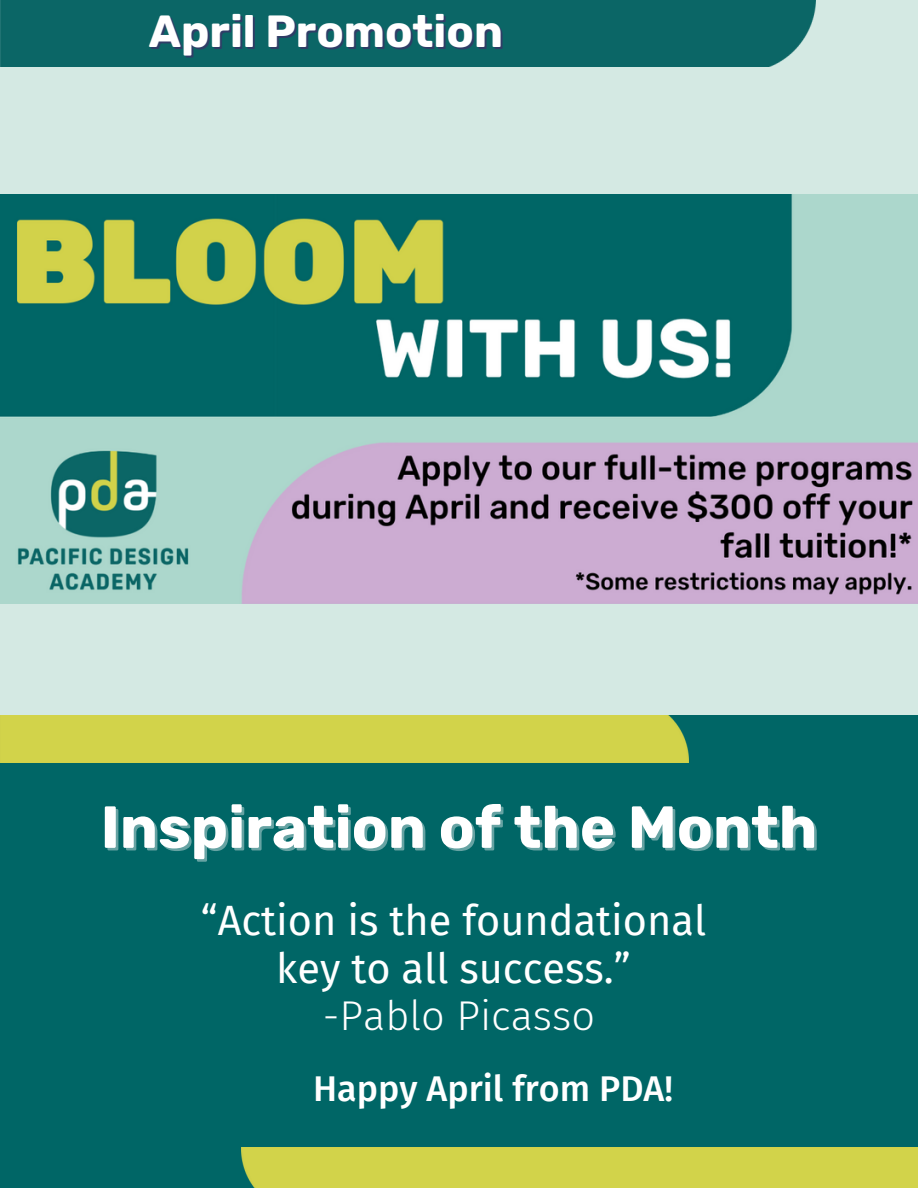
<style>
.page{position:relative;width:918px;height:1188px;background:#d4e9e3}
.page>*{position:absolute;margin:0;border:0;box-sizing:border-box;transform-origin:0 0}
.t1{font:700 59.25px "Rubik";color:#fff}
.t2{font:700 45px "Rubik";color:#fff}
.t3{font:41.55px/47.8px "Fira Sans";color:#fff;text-align:center}
.t4{font:300 41.55px "Fira Sans";color:#fff}
.t5{font:500 35.85px "Fira Sans";color:#fff}
</style>
<div class="page">
<div style="left:0;top:715px;width:918px;height:473px;background:#066"></div>
<div style="left:0;top:715px;width:688px;height:47px;background:#d2d34a"></div>
<div style="left:241px;top:1147px;width:677px;height:41px;background:#d2d34a"></div>
<img style="left:0;top:195px;width:918px;height:408px">
<div style="left:0;top:0;width:816px;height:66px;background:#0b6666"></div>
<p class="t2" style="left:149px;top:5px;width:356px">April Promotion</p>
<h1 class="t1" style="left:101px;top:792px;width:718px">Inspiration of the Month</h1>
<p class="t3" style="left:201px;top:897px;width:507px">“Action is the foundational key to all success.”</p>
<p class="t4" style="left:323px;top:992px;width:274px">-Pablo Picasso</p>
<p class="t5" style="left:313px;top:1067px;width:362px">Happy April from PDA!</p>
</div>
